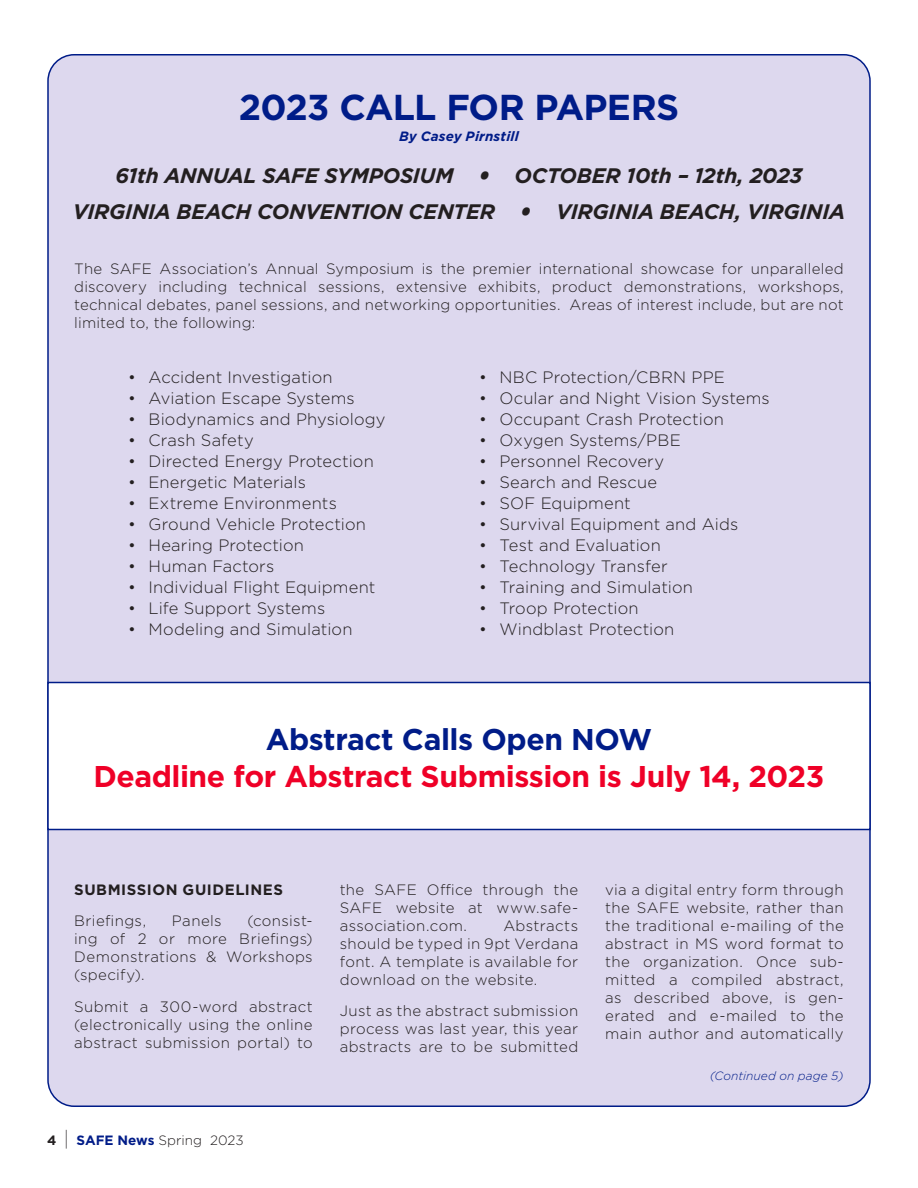
<style>
.page{position:relative;width:918px;height:1188px;background:#fff}
.page>*{position:absolute;margin:0;border:0;box-sizing:border-box;transform-origin:0 0}
.BodyText{font:700 36px "Gotham";letter-spacing:-.02em;color:#001c88}
.BodyText-2{font:700 30px "Gotham";letter-spacing:-.015em;color:#ef0027}
.BodyText-3{font:700 30px "Gotham";letter-spacing:-.015em;color:#001c88}
.BodyText-4{font:italic 700 21px/36px "Gotham";letter-spacing:-.015em;color:#231f20;text-align:center}
.t1{font:300 16.5px "Gotham";letter-spacing:.01em;color:#231f20}
.t2{font:300 15px/18px "Gotham";letter-spacing:.02em;color:#231f20;text-align:justify}
.t3{font:700 15px "Gotham";letter-spacing:.035em;color:#231f20}
.t4{font:300 13.5px "Gotham";color:#231f20}
.BodyText-5{font:italic 700 13.5px "Gotham";letter-spacing:.01em;color:#001c88}
.BodyText-6{font:italic 300 12px "Gotham";letter-spacing:.005em;color:#001c88}
.s1{font-size:27px}
.s2{font-weight:700}
.s3{font-size:20.25px}
.s4{font-weight:700;color:#001c88}
</style>
<div class="page">
<div style="left:48px;top:55px;width:822px;height:1051px;background:#ddd8ee;border-radius:26px"></div>
<div style="left:48px;top:682px;width:822px;height:148px;background:#fff"></div>
<div style="left:47px;top:682px;width:824px;height:148px;border:2px solid #001c88"></div>
<p class="BodyText" style="left:239px;top:83px;width:442px">2023 CALL FOR PAPERS</p>
<p class="BodyText-5" style="left:399px;top:127px;width:121px">By Casey Pirnstill</p>
<p class="BodyText-4" style="left:73px;top:158px;width:774px">61th ANNUAL SAFE SYMPOSIUM <span class="s1">•</span> OCTOBER 10th – 12th, 2023<br>VIRGINIA BEACH CONVENTION CENTER <span class="s1">•</span> VIRGINIA BEACH, VIRGINIA</p>
<p class="t2" style="left:74px;top:260px;width:771px">The SAFE Association’s Annual Symposium is the premier international showcase for unparalleled discovery including technical sessions, extensive exhibits, product demonstrations, workshops, technical debates, panel sessions, and networking opportunities. Areas of interest include, but are not limited to, the following:</p>
<p class="t1" style="left:128px;top:368px;width:206px">• Accident Investigation</p>
<p class="t1" style="left:128px;top:389px;width:228px">• Aviation Escape Systems</p>
<p class="t1" style="left:128px;top:410px;width:259px">• Biodynamics and Physiology</p>
<p class="t1" style="left:128px;top:431px;width:127px">• Crash Safety</p>
<p class="t1" style="left:128px;top:452px;width:247px">• Directed Energy Protection</p>
<p class="t1" style="left:128px;top:473px;width:179px">• Energetic Materials</p>
<p class="t1" style="left:128px;top:494px;width:210px">• Extreme Environments</p>
<p class="t1" style="left:128px;top:515px;width:239px">• Ground Vehicle Protection</p>
<p class="t1" style="left:128px;top:536px;width:177px">• Hearing Protection</p>
<p class="t1" style="left:128px;top:557px;width:148px">• Human Factors</p>
<p class="t1" style="left:128px;top:578px;width:249px">• Individual Flight Equipment</p>
<p class="t1" style="left:128px;top:599px;width:199px">• Life Support Systems</p>
<p class="t1" style="left:128px;top:620px;width:226px">• Modeling and Simulation</p>
<p class="t1" style="left:479px;top:368px;width:247px">• NBC Protection/CBRN PPE</p>
<p class="t1" style="left:479px;top:389px;width:292px">• Ocular and Night Vision Systems</p>
<p class="t1" style="left:479px;top:410px;width:246px">• Occupant Crash Protection</p>
<p class="t1" style="left:479px;top:431px;width:203px">• Oxygen Systems/PBE</p>
<p class="t1" style="left:479px;top:452px;width:186px">• Personnel Recovery</p>
<p class="t1" style="left:479px;top:473px;width:179px">• Search and Rescue</p>
<p class="t1" style="left:479px;top:494px;width:153px">• SOF Equipment</p>
<p class="t1" style="left:479px;top:515px;width:261px">• Survival Equipment and Aids</p>
<p class="t1" style="left:479px;top:536px;width:183px">• Test and Evaluation</p>
<p class="t1" style="left:479px;top:557px;width:190px">• Technology Transfer</p>
<p class="t1" style="left:479px;top:578px;width:215px">• Training and Simulation</p>
<p class="t1" style="left:479px;top:599px;width:161px">• Troop Protection</p>
<p class="t1" style="left:479px;top:620px;width:197px">• Windblast Protection</p>
<p class="BodyText-3" style="left:266px;top:719px;width:388px">Abstract Calls Open NOW</p>
<p class="BodyText-2" style="left:94px;top:757px;width:732px">Deadline for Abstract Submission is July 14, 2023</p>
<p class="t3" style="left:74px;top:879px;width:210px">SUBMISSION GUIDELINES</p>
<p class="t2" style="left:74px;top:912px;width:73px">Briefings,</p>
<p class="t2" style="left:172px;top:912px;width:51px">Panels</p>
<p class="t2" style="left:74px;top:912px;width:240px;text-indent:173px">(consist&shy;ing of 2 or more Briefings)<br>Demonstrations &amp; Workshops (specify).</p>
<p class="t2" style="left:74px;top:998px;width:240px">Submit a 300-word abstract (electronically using the online abstract submission portal) to</p>
<p class="t4" style="left:47px;top:1133px;width:198px"><span class="s2">4</span> <span class="s3">|</span> <span class="s4">SAFE News</span> Spring 2023</p>
<p class="t2" style="left:340px;top:881px;width:240px">the SAFE Office through the SAFE website at www.safe&shy;association.com.</p>
<p class="t2" style="left:340px;top:917px;width:240px;text-indent:164px">Abstracts should be typed in 9pt Verdana font. A template is available for download on the website.</p>
<p class="t2" style="left:340px;top:1002px;width:240px">Just as the abstract submission process was last year, this year abstracts are to be submitted</p>
<p class="t2" style="left:605px;top:881px;width:240px">via a digital entry form through the SAFE website, rather than the traditional e-mailing of the abstract in MS word format to the organization. Once sub&shy;mitted a compiled abstract, as described above, is gen&shy;erated and e-mailed to the main author and automatically</p>
<p class="BodyText-6" style="left:710px;top:1068px;width:136px">(Continued on page 5)</p>
</div>
